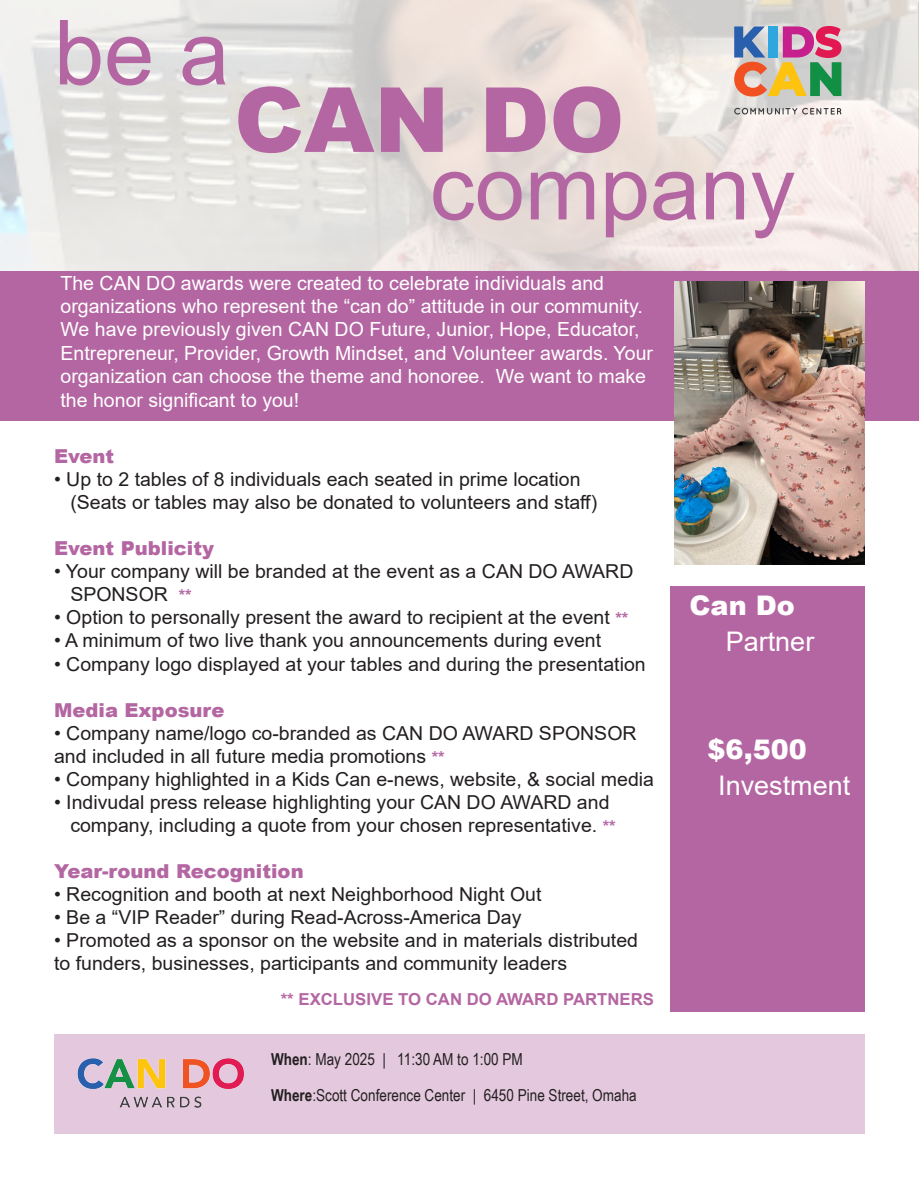
<style>
.page{position:relative;width:919px;height:1188px;background:#fff}
.page>*{position:absolute;margin:0;border:0;box-sizing:border-box;transform-origin:0 0}
.t1{font:90px "Arial";color:#b466a2}
.t2{font:900 90px "Arial";color:#b466a2}
.t3{font:27px "Arial";color:#fff}
.t4{font:900 27px "Arial";color:#fff}
.t5{font:19.5px/23.4px "Arial";color:#fff}
.t6{font:19.2px/23.1px "Arial";color:#231f20}
.t7{font:900 19.2px "Arial";color:#b466a2}
.t8{font:16.5px/36px "Arial Narrow";color:#231f20}
.t9{font:700 16.5px "Arial";color:#b466a2}
.s1{font-weight:700;font-size:16.5px;color:#b466a2}
.s2{font-weight:700}
</style>
<div class="page">
<hr style="left:918px;top:270px;width:1px;height:149px;background:#253f8e">
<img style="left:918px;top:2px;width:1px;height:270px">
<div style="left:0;top:271px;width:918px;height:149px;background:#b466a2"></div>
<div style="left:670px;top:586px;width:194px;height:426px;background:#b466a2"></div>
<img style="left:674px;top:282px;width:190px;height:283px">
<svg style="left:733px;top:108px;width:108px;height:7px"></svg>
<svg style="left:733px;top:26px;width:108px;height:71px;background:#b09691"></svg>
<div style="left:54px;top:1035px;width:810px;height:99px;background:#e4c9de"></div>
<img style="left:77px;top:1058px;width:167px;height:50px">
<h1 class="t1" style="left:54px;top:-9px;width:177px">be a</h1>
<h1 class="t2" style="left:234px;top:54px;width:391px">CAN DO</h1>
<h1 class="t1" style="left:429px;top:126px;width:367px">company</h1>
<p class="t5" style="left:60px;top:271px;width:593px">The CAN DO awards were created to celebrate individuals and organizations who represent the “can do” attitude in our community.<br>We have previously given CAN DO Future, Junior, Hope, Educator, Entrepreneur, Provider, Growth Mindset, and Volunteer awards. Your organization can choose the theme and honoree. We want to make the honor significant to you!</p>
<p class="t7" style="left:54px;top:442px;width:62px">Event</p>
<p class="t6" style="left:70px;top:467px;width:528px;text-indent:-16px">• Up to 2 tables of 8 individuals each seated in prime location (Seats or tables may also be donated to volunteers and staff)</p>
<p class="t7" style="left:54px;top:534px;width:161px">Event Publicity</p>
<p class="t6" style="left:70px;top:560px;width:564px;text-indent:-16px">• Your company will be branded at the event as a CAN DO AWARD<br>SPONSOR <span class="s1">**</span></p>
<p class="t6" style="left:54px;top:606px;width:575px">• Option to personally present the award to recipient at the event <span class="s1">**</span></p>
<p class="t6" style="left:54px;top:629px;width:548px">• A minimum of two live thank you announcements during event</p>
<p class="t6" style="left:54px;top:652px;width:593px">• Company logo displayed at your tables and during the presentation</p>
<p class="t7" style="left:54px;top:696px;width:172px">Media Exposure</p>
<p class="t6" style="left:54px;top:721px;width:583px">• Company name/logo co-branded as CAN DO AWARD SPONSOR and included in all future media promotions <span class="s1">**</span></p>
<p class="t6" style="left:54px;top:767px;width:601px">• Company highlighted in a Kids Can e-news, website, &amp; social media</p>
<p class="t6" style="left:70px;top:790px;width:546px;text-indent:-16px">• Indivudal press release highlighting your CAN DO AWARD and company, including a quote from your chosen representative. <span class="s1">**</span></p>
<p class="t7" style="left:54px;top:857px;width:251px">Year-round Recognition</p>
<p class="t6" style="left:54px;top:883px;width:489px">• Recognition and booth at next Neighborhood Night Out</p>
<p class="t6" style="left:54px;top:906px;width:469px">• Be a “VIP Reader” during Read-Across-America Day</p>
<p class="t6" style="left:54px;top:929px;width:585px">• Promoted as a sponsor on the website and in materials distributed to funders, businesses, participants and community leaders</p>
<p class="t9" style="left:280px;top:988px;width:374px">** EXCLUSIVE TO CAN DO AWARD PARTNERS</p>
<p class="t8" style="left:271px;top:1041px;width:367px"><span class="s2">When</span>: May 2025 | 11:30 AM to 1:00 PM<br><span class="s2">Where</span>:Scott Conference Center | 6450 Pine Street, Omaha</p>
<h2 class="t4" style="left:689px;top:586px;width:107px">Can Do</h2>
<h2 class="t3" style="left:725px;top:623px;width:90px">Partner</h2>
<h2 class="t4" style="left:707px;top:730px;width:101px">$6,500</h2>
<h2 class="t3" style="left:717px;top:767px;width:134px">Investment</h2>
</div>
